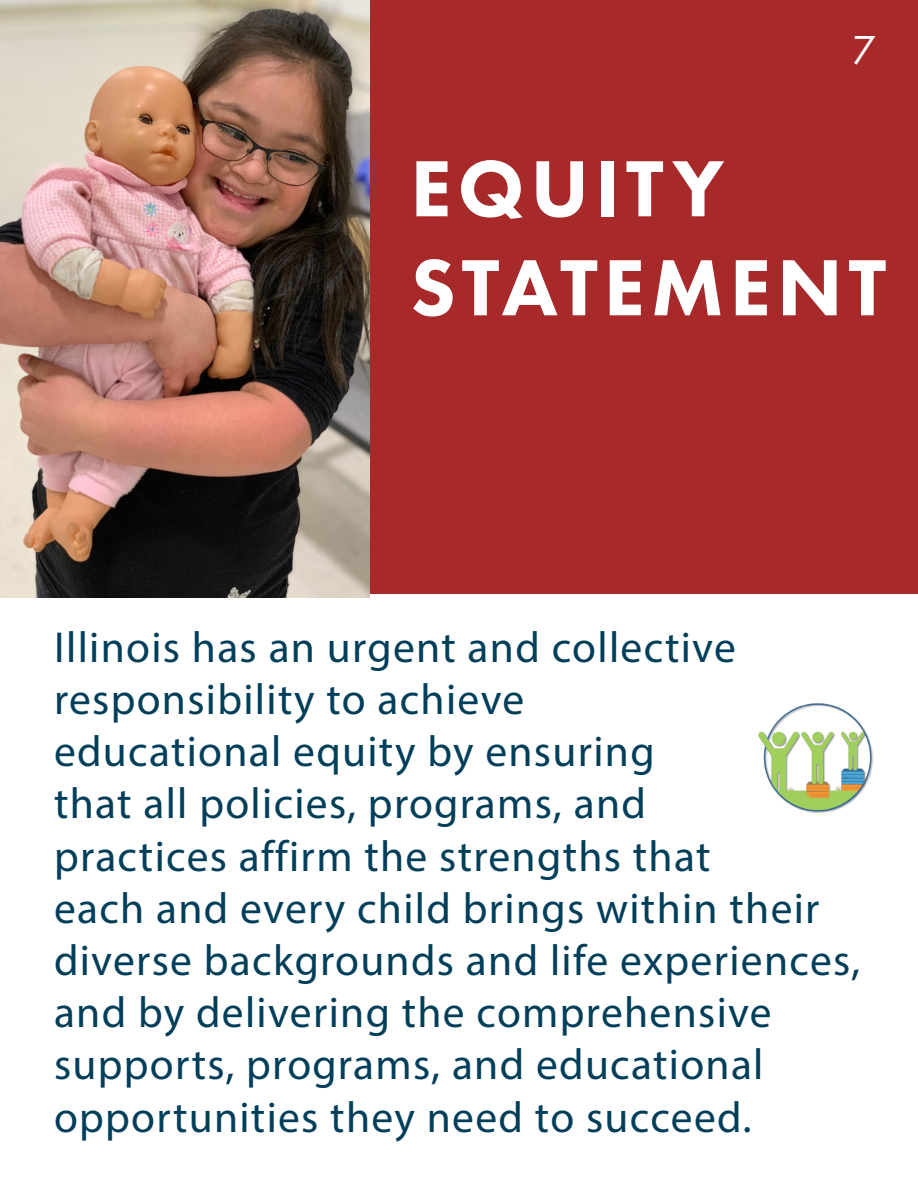
<style>
.page{position:relative;width:918px;height:1188px;background:#fff}
.page>*{position:absolute;margin:0;border:0;box-sizing:border-box;transform-origin:0 0}
.t1{font:800 82.5px/99px "Futura PT";letter-spacing:.07em;color:#fff}
.t2{font:43.5px/52.2px "Myriad Pro";letter-spacing:.03em;color:#003e5a}
.t3{font:42px "Futura PT";color:#fff}
</style>
<div class="page">
<div style="left:369px;top:0;width:549px;height:594px;background:#a8292a"></div>
<img style="left:758px;top:703px;width:115px;height:110px">
<img style="left:0;top:0;width:369px;height:597px">
<img style="left:0;top:227px;width:1px;height:441px">
<p class="t3" style="left:852px;top:25px;width:25px">7</p>
<h1 class="t1" style="left:410px;top:138px;width:477px">EQUITY<br>STATEMENT</h1>
<p class="t2" style="left:54px;top:620px;width:808px">Illinois has an urgent and collective responsibility to achieve<br>educational equity by ensuring<br>that all policies, programs, and<br>practices affirm the strengths that<br>each and every child brings within their diverse backgrounds and life experiences, and by delivering the comprehensive supports, programs, and educational opportunities they need to succeed.</p>
</div>
